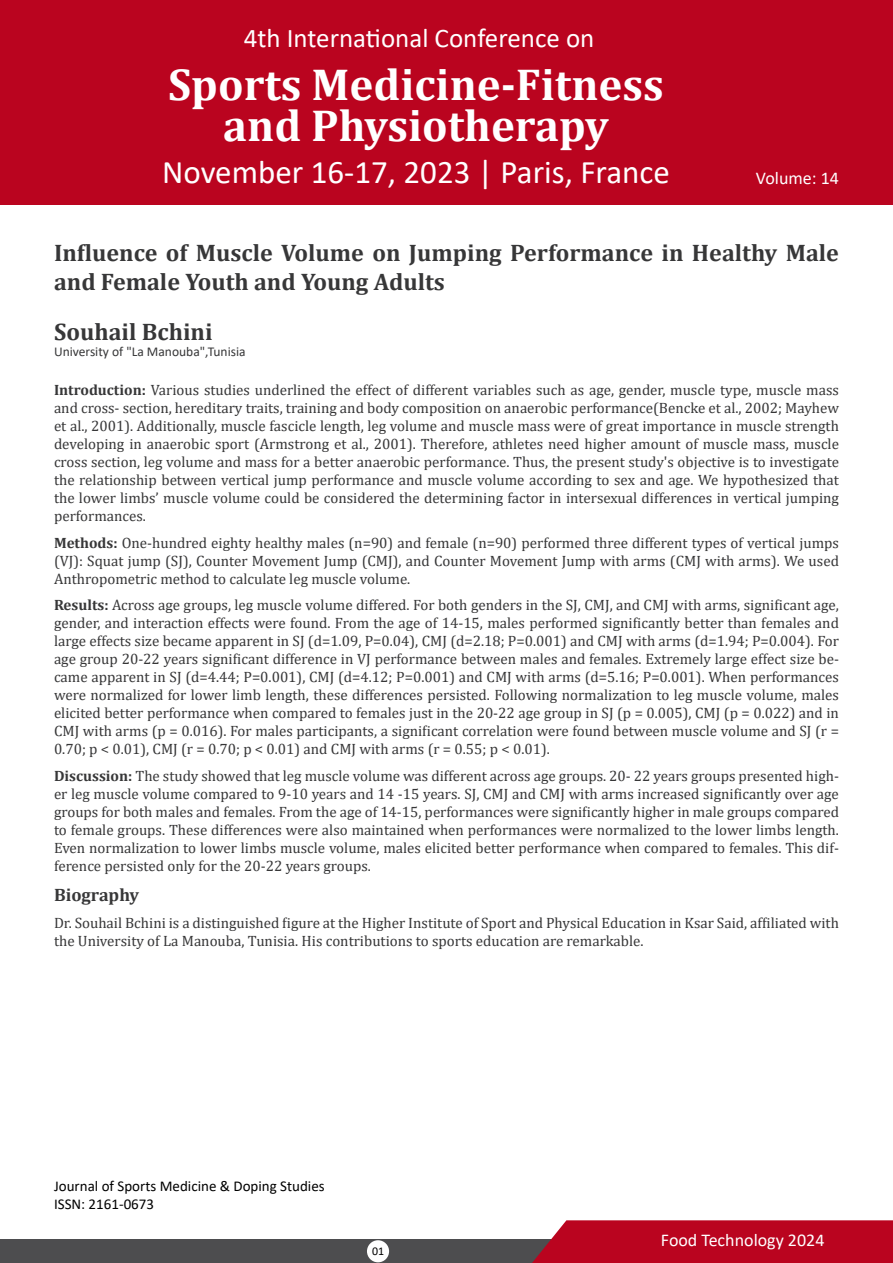
<style>
.page{position:relative;width:893px;height:1263px;background:#fff}
.page>*{position:absolute;margin:0;border:0;box-sizing:border-box;transform-origin:0 0}
.t1{font:700 45px/40.5px "Cambria";color:#fff;text-align:center}
.t2{font:33px "Calibri";color:#fff}
.t3{font:27px "Calibri";color:#fff}
.t4{font:700 24px/28.8px "Cambria";color:#373738}
.t5{font:18px "Calibri";color:#fff}
.t6{font:700 18px "Cambria";color:#373738}
.t7{font:15px/18px "Cambria";color:#373738;text-align:justify}
.t8{font:15px/18px "Calibri";color:#000}
.t9{font:13.5px "Calibri";color:#373738}
.t10{font:11.85px "Calibri";color:#000}
.s1{font-weight:700}
</style>
<div class="page">
<div style="left:0;top:1239px;width:591px;height:24px;background:#4d4d4f"></div>
<div style="left:0;top:0;width:893px;height:204px;background:#ba041f"></div>
<svg style="left:532px;top:1220px;width:361px;height:43px;background:#bb0f28"></svg>
<div style="left:367px;top:1240px;width:22px;height:22px;background:#fff;border-radius:50%"></div>
<h3 class="t3" style="left:244px;top:19px;width:352px">4th International Conference on</h3>
<h1 class="t1" style="left:168px;top:63px;width:497px">Sports Medicine-Fitness and Physiotherapy</h1>
<h2 class="t2" style="left:162px;top:149px;width:509px">November 16-17, 2023 | Paris, France</h2>
<p class="t5" style="left:756px;top:166px;width:85px">Volume: 14</p>
<h3 class="t4" style="left:54px;top:238px;width:786px">Influence of Muscle Volume on Jumping Performance in Healthy Male and Female Youth and Young Adults</h3>
<h3 class="t4" style="left:54px;top:317px;width:160px">Souhail Bchini</h3>
<p class="t9" style="left:54px;top:342px;width:193px">University of "La Manouba",Tunisia</p>
<p class="t7" style="left:54px;top:381px;width:786px"><span class="s1">Introduction:</span> Various studies underlined the effect of different variables such as age, gender, muscle type, muscle mass and cross- section, hereditary traits, training and body composition on anaerobic performance(Bencke et al., 2002; Mayhew et al., 2001). Additionally, muscle fascicle length, leg volume and muscle mass were of great importance in muscle strength developing in anaerobic sport (Armstrong et al., 2001). Therefore, athletes need higher amount of muscle mass, muscle cross section, leg volume and mass for a better anaerobic performance. Thus, the present study's objective is to investigate the relationship between vertical jump performance and muscle volume according to sex and age. We hypothesized that the lower limbs’ muscle volume could be considered the determining factor in intersexual differences in vertical jumping performances.</p>
<p class="t7" style="left:54px;top:534px;width:786px"><span class="s1">Methods:</span> One-hundred eighty healthy males (n=90) and female (n=90) performed three different types of vertical jumps (VJ): Squat jump (SJ), Counter Movement Jump (CMJ), and Counter Movement Jump with arms (CMJ with arms). We used Anthropometric method to calculate leg muscle volume.</p>
<p class="t7" style="left:54px;top:596px;width:786px"><span class="s1">Results:</span> Across age groups, leg muscle volume differed. For both genders in the SJ, CMJ, and CMJ with arms, significant age, gender, and interaction effects were found. From the age of 14-15, males performed significantly better than females and large effects size became apparent in SJ (d=1.09, P=0.04), CMJ (d=2.18; P=0.001) and CMJ with arms (d=1.94; P=0.004). For age group 20-22 years significant difference in VJ performance between males and females. Extremely large effect size be&shy;came apparent in SJ (d=4.44; P=0.001), CMJ (d=4.12; P=0.001) and CMJ with arms (d=5.16; P=0.001). When performances were normalized for lower limb length, these differences persisted. Following normalization to leg muscle volume, males elicited better performance when compared to females just in the 20-22 age group in SJ (p = 0.005), CMJ (p = 0.022) and in CMJ with arms (p = 0.016). For males participants, a significant correlation were found between muscle volume and SJ (r = 0.70; p &lt; 0.01), CMJ (r = 0.70; p &lt; 0.01) and CMJ with arms (r = 0.55; p &lt; 0.01).</p>
<p class="t7" style="left:54px;top:767px;width:786px"><span class="s1">Discussion:</span> The study showed that leg muscle volume was different across age groups. 20- 22 years groups presented high&shy;er leg muscle volume compared to 9-10 years and 14 -15 years. SJ, CMJ and CMJ with arms increased significantly over age groups for both males and females. From the age of 14-15, performances were significantly higher in male groups compared to female groups. These differences were also maintained when performances were normalized to the lower limbs length.<br>Even normalization to lower limbs muscle volume, males elicited better performance when compared to females. This dif&shy;ference persisted only for the 20-22 years groups.</p>
<p class="t6" style="left:54px;top:882px;width:87px">Biography</p>
<p class="t7" style="left:54px;top:913px;width:786px">Dr. Souhail Bchini is a distinguished figure at the Higher Institute of Sport and Physical Education in Ksar Said, affiliated with the University of La Manouba, Tunisia. His contributions to sports education are remarkable.</p>
<p class="t8" style="left:54px;top:1176px;width:272px">Journal of Sports Medicine &amp; Doping Studies<br>ISSN: 2161-0673</p>
<p class="t10" style="left:372px;top:1243px;width:14px">01</p>
<p class="t5" style="left:661px;top:1228px;width:165px">Food Technology 2024</p>
</div>
